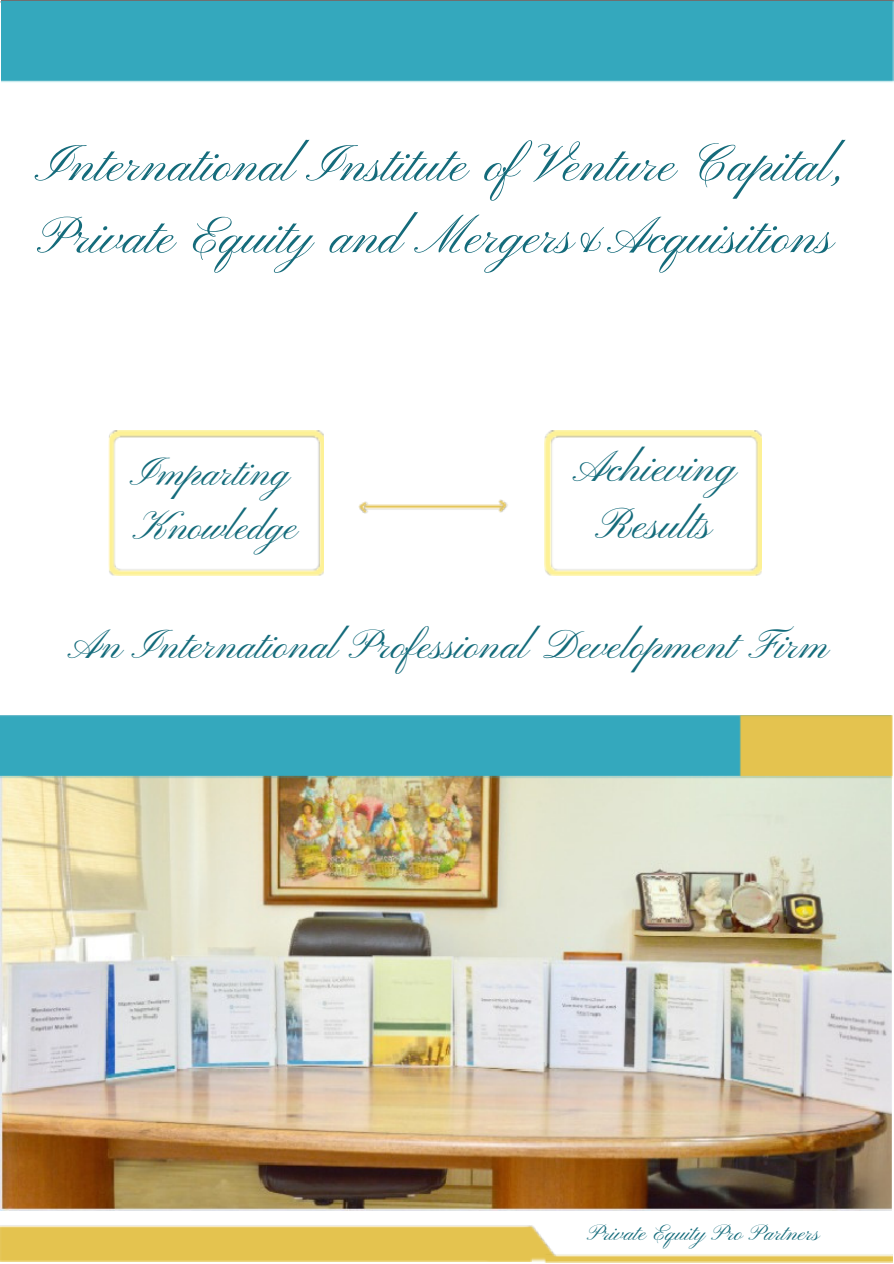
<style>
.page{position:relative;width:894px;height:1264px;background:#fff}
.page>*{position:absolute;margin:0;border:0;box-sizing:border-box;transform-origin:0 0}
.t1{font:52.35px/72px "Pinyon Script";color:#146b7b}
.t2{font:44.25px/57.3px "Pinyon Script";color:#146b7b;text-align:center}
.t3{font:41.55px "Pinyon Script";color:#146b7b}
.t4{font:40.35px/54px "Pinyon Script";color:#146b7b}
.t5{font:22.5px "Pinyon Script";color:#146b7b}
</style>
<div class="page">
<div style="left:1px;top:1px;width:891px;height:82px;background:#34a8bd"></div>
<img style="left:0;top:715px;width:892px;height:495px">
<img style="left:108px;top:431px;width:215px;height:145px">
<img style="left:369px;top:504px;width:129px;height:6px">
<svg style="left:359px;top:501px;width:10px;height:13px"></svg>
<svg style="left:498px;top:500px;width:10px;height:12px"></svg>
<img style="left:544px;top:431px;width:216px;height:145px">
<img style="left:531px;top:1225px;width:22px;height:36px">
<img style="left:0;top:1225px;width:531px;height:36px">
<img style="left:544px;top:1252px;width:348px;height:9px">
<p class="t1" style="left:43px;top:132px;width:809px">International Institute ofVenture Capital,<br>Private Equity and Mergers&amp;Acquisitions</p>
<p class="t4" style="left:136px;top:448px;width:164px">Imparting<br>Knowledge</p>
<p class="t2" style="left:577px;top:442px;width:162px">Achieving<br>Results</p>
<p class="t3" style="left:72px;top:622px;width:759px">An International Professional Development Firm</p>
<p class="t5" style="left:589px;top:1220px;width:232px">Private Equity Pro Partners</p>
</div>
